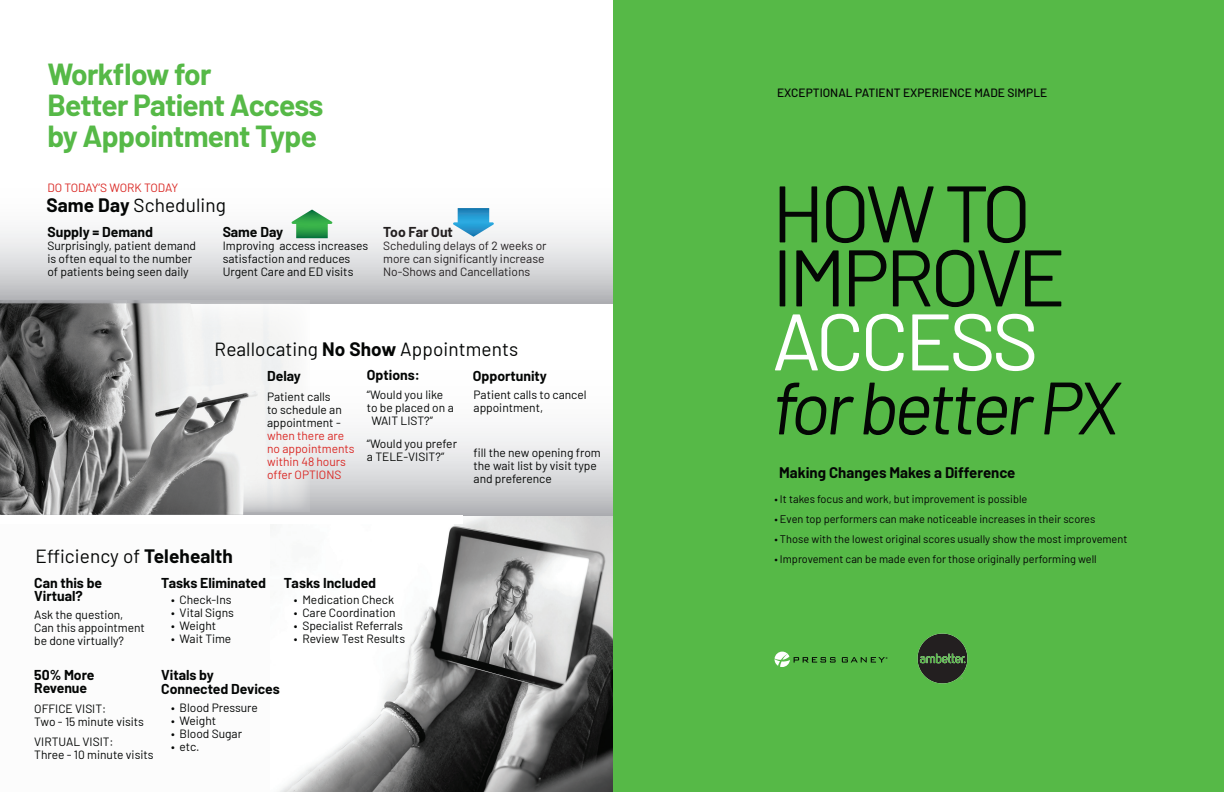
<style>
.page{position:relative;width:1224px;height:792px;background:#fff}
.page>*{position:absolute;margin:0;border:0;box-sizing:border-box;transform-origin:0 0}
.t1{font:80px/64px "Barlow";letter-spacing:-.05em;color:#040605}
.t2{font:italic 74px "Barlow";letter-spacing:-.055em;color:#040605}
.t3{font:700 29.8px/31.1px "Barlow";letter-spacing:-.02em;color:#56b947}
.t4{font:19px "Barlow";letter-spacing:.005em;color:#040605}
.t5{font:700 15px "Barlow";color:#040605}
.t6{font:700 14px/13px "Barlow";color:#040605}
.t7{font:700 14px "Barlow";color:#231f20}
.t8{font:12px/13px "Barlow";color:#040605}
.t9{font:12px/13px "Barlow";color:#da2a26}
.t10{font:12px/13px "Barlow";color:#231f20}
.t11{font:500 12px "Barlow";color:#040605}
.t12{font:12px "Barlow";letter-spacing:-.025em;color:#da2a26}
.t13{font:11px "Barlow";color:#040605}
.s1{font-weight:700}
.s2{color:#040605}
.s3{color:#fff}
</style>
<div class="page">
<img style="left:279px;top:515px;width:334px;height:277px">
<svg style="left:249px;top:431px;width:364px;height:84px"></svg>
<svg style="left:0;top:209px;width:613px;height:94px"></svg>
<div style="left:613px;top:0;width:611px;height:792px;background:#56b947"></div>
<svg style="left:775px;top:652px;width:61px;height:15px"></svg>
<svg style="left:842px;top:657px;width:45px;height:6px"></svg>
<img style="left:917px;top:633px;width:51px;height:51px">
<svg style="left:292px;top:210px;width:40px;height:28px"></svg>
<svg style="left:453px;top:208px;width:41px;height:29px"></svg>
<img style="left:0;top:301px;width:310px;height:211px">
<div style="left:0;top:515px;width:462px;height:9px;background:#fff"></div>
<h2 class="t3" style="left:47px;top:56px;width:278px">Workflow for<br>Better Patient Access by Appointment Type</h2>
<p class="t12" style="left:47px;top:179px;width:132px">DO TODAY’S WORK TODAY</p>
<p class="t4" style="left:47px;top:191px;width:181px"><span class="s1">Same Day</span> Scheduling</p>
<p class="t6" style="left:47px;top:224px;width:107px">Supply = Demand</p>
<p class="t8" style="left:47px;top:238px;width:150px">Surprisingly, patient demand is often equal to the number of patients being seen daily</p>
<p class="t6" style="left:223px;top:224px;width:62px">Same Day</p>
<p class="t8" style="left:223px;top:238px;width:147px">Improving access increases satisfaction and reduces<br>Urgent Care and ED visits</p>
<p class="t7" style="left:383px;top:222px;width:71px">Too Far Out</p>
<p class="t10" style="left:383px;top:238px;width:165px">Scheduling delays of 2 weeks or more can significantly increase<br>No-Shows and Cancellations</p>
<p class="t4" style="left:215px;top:335px;width:305px">Reallocating <span class="s1">No Show</span> Appointments</p>
<p class="t6" style="left:267px;top:369px;width:35px">Delay</p>
<p class="t9" style="left:267px;top:390px;width:89px"><span class="s2">Patient calls<br>to schedule an appointment - </span>when there are no appointments within 48 hours offer OPTIONS</p>
<p class="t6" style="left:367px;top:368px;width:55px">Options:</p>
<p class="t8" style="left:367px;top:388px;width:78px">“Would you like</p>
<p class="t8" style="left:367px;top:401px;width:89px">to be placed on a</p>
<p class="t8" style="left:372px;top:414px;width:63px">WAIT LIST?”</p>
<p class="t8" style="left:367px;top:437px;width:92px">“Would you prefer a TELE-VISIT?”</p>
<p class="t6" style="left:473px;top:368px;width:76px">Opportunity</p>
<p class="t8" style="left:474px;top:387px;width:114px">Patient calls to cancel appointment,</p>
<p class="t8" style="left:474px;top:445px;width:129px">fill the new opening from the wait list by visit type and preference</p>
<p class="t4" style="left:35px;top:542px;width:199px">Efficiency of <span class="s1">Telehealth</span></p>
<p class="t6" style="left:34px;top:575px;width:69px">Can this be<br>Virtual?</p>
<p class="t8" style="left:34px;top:607px;width:112px">Ask the question,<br>Can this appointment be done virtually?</p>
<p class="t6" style="left:161px;top:575px;width:106px">Tasks Eliminated</p>
<p class="t8" style="left:171px;top:592px;width:62px">• Check-Ins</p>
<p class="t8" style="left:171px;top:605px;width:64px">• Vital Signs</p>
<p class="t8" style="left:171px;top:618px;width:46px">• Weight</p>
<p class="t8" style="left:171px;top:631px;width:62px">• Wait Time</p>
<p class="t6" style="left:284px;top:575px;width:94px">Tasks Included</p>
<p class="t8" style="left:294px;top:592px;width:102px">• Medication Check</p>
<p class="t8" style="left:294px;top:605px;width:103px">• Care Coordination</p>
<p class="t8" style="left:294px;top:618px;width:110px">• Specialist Referrals</p>
<p class="t8" style="left:294px;top:631px;width:113px">• Review Test Results</p>
<p class="t6" style="left:34px;top:667px;width:62px">50% More<br>Revenue</p>
<p class="t8" style="left:34px;top:701px;width:111px">OFFICE VISIT:<br>Two - 15 minute visits</p>
<p class="t8" style="left:34px;top:734px;width:121px">VIRTUAL VISIT:<br>Three - 10 minute visits</p>
<p class="t6" style="left:161px;top:667px;width:120px;line-height:14px">Vitals by<br>Connected Devices</p>
<p class="t8" style="left:171px;top:700px;width:88px">• Blood Pressure</p>
<p class="t8" style="left:171px;top:713px;width:46px">• Weight</p>
<p class="t8" style="left:171px;top:726px;width:72px">• Blood Sugar</p>
<p class="t8" style="left:171px;top:739px;width:30px">• etc.</p>
<p class="t11" style="left:777px;top:84px;width:272px">EXCEPTIONAL PATIENT EXPERIENCE MADE SIMPLE</p>
<h1 class="t1" style="left:772px;top:175px;width:295px">HOW TO<br>IMPROVE<br><span class="s3">ACCESS</span></h1>
<h1 class="t2" style="left:772px;top:354px;width:349px">for better PX</h1>
<p class="t5" style="left:779px;top:462px;width:238px">Making Changes Makes a Difference</p>
<p class="t13" style="left:774px;top:491px;width:255px">• It takes focus and work, but improvement is possible</p>
<p class="t13" style="left:774px;top:511px;width:322px">• Even top performers can make noticeable increases in their scores</p>
<p class="t13" style="left:774px;top:531px;width:355px">• Those with the lowest original scores usually show the most improvement</p>
<p class="t13" style="left:774px;top:551px;width:324px">• Improvement can be made even for those originally performing well</p>
</div>
